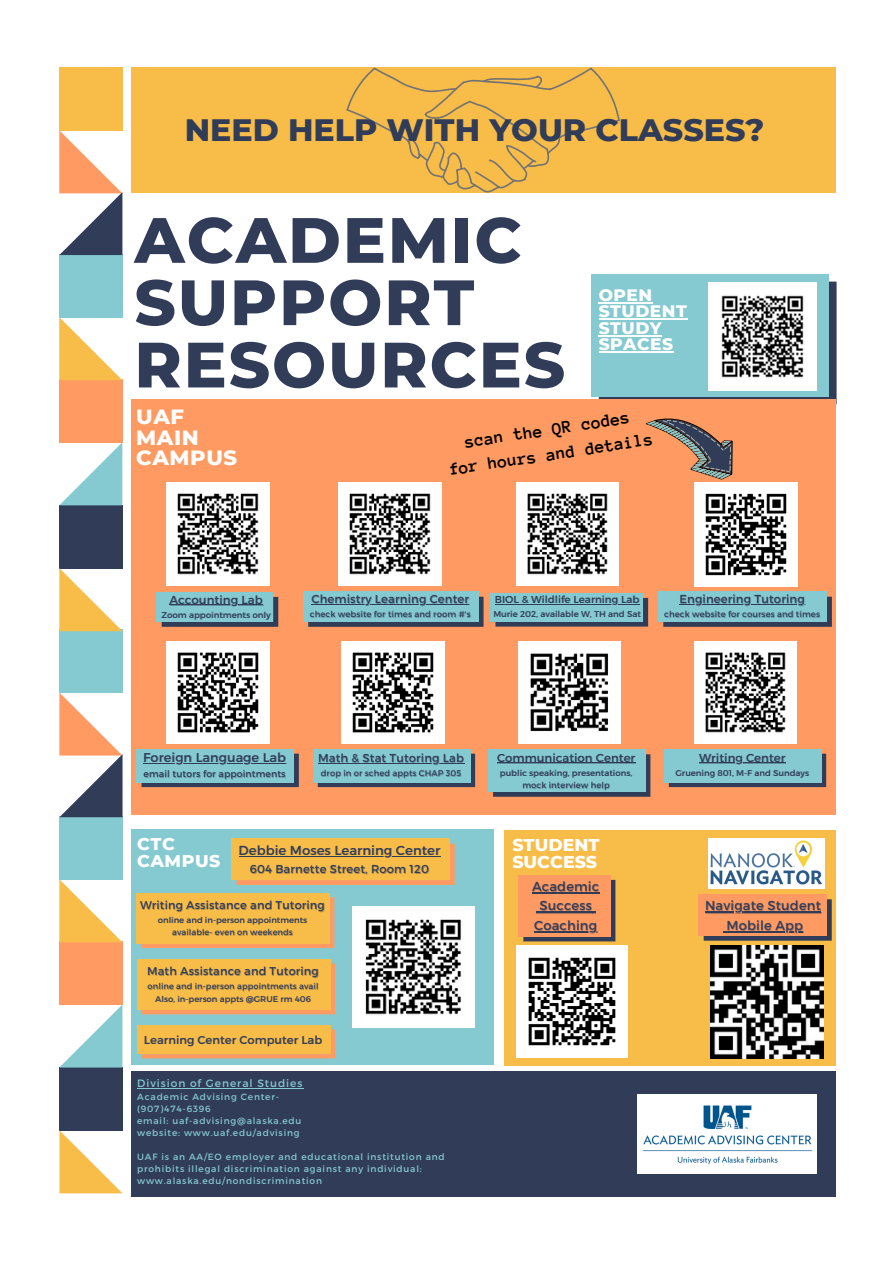
<style>
.page{position:relative;width:894px;height:1264px;background:#fff}
.page>*{position:absolute;margin:0;border:0;box-sizing:border-box;transform-origin:0 0}
.t1{font:800 63.9px/62.2px "Montserrat";letter-spacing:.03em;color:#313c59}
.t2{font:800 31.65px "Montserrat";color:#313c59}
.t3{font:800 21px/20.4px "Montserrat";letter-spacing:.03em;color:#fff}
.t4{font:700 18px/24.8px "Anonymous Pro";color:#000;text-align:center}
.t5{font:800 17.4px/17px "Montserrat";color:#fff}
.t6{font:800 17.4px/16.8px "Montserrat";letter-spacing:.03em;color:#fff}
.t7{font:800 16.95px/16.6px "Montserrat";letter-spacing:.03em;color:#fff}
.t8{font:13.05px/19.5px "Montserrat";letter-spacing:.015em;color:#313c59;text-align:center}
.t9{font:12.75px "Montserrat";letter-spacing:.015em;color:#313c59}
.t10{font:11.55px "Montserrat";letter-spacing:.015em;color:#313c59}
.t11{font:11.25px "Montserrat";letter-spacing:.015em;color:#313c59}
.t12{font:10.65px "Montserrat";letter-spacing:.09em;color:#85cad0}
.t13{font:10.05px "Montserrat";letter-spacing:.015em;color:#313c59}
.t14{font:9.3px "Montserrat";letter-spacing:.015em;color:#313c59}
.t15{font:9px/12px "Montserrat";letter-spacing:.09em;color:#85cad0}
.t16{font:8.4px/12.5px "Montserrat";letter-spacing:.015em;color:#313c59;text-align:center}
.t17{font:8.25px/12.3px "Montserrat";letter-spacing:.015em;color:#313c59;text-align:center}
</style>
<div class="page">
<div style="left:59px;top:68px;width:63px;height:63px;background:#f8bd49"></div>
<div style="left:59px;top:629px;width:63px;height:63px;background:#85cad0"></div>
<div style="left:59px;top:254px;width:63px;height:63px;background:#85cad0"></div>
<div style="left:59px;top:816px;width:63px;height:63px;background:#85cad0"></div>
<div style="left:59px;top:505px;width:63px;height:63px;background:#313c59"></div>
<div style="left:59px;top:1067px;width:63px;height:63px;background:#313c59"></div>
<div style="left:59px;top:379px;width:63px;height:63px;background:#ff9b62"></div>
<div style="left:59px;top:941px;width:63px;height:63px;background:#ff9b62"></div>
<svg style="left:59px;top:131px;width:63px;height:124px"></svg>
<svg style="left:59px;top:692px;width:63px;height:125px"></svg>
<svg style="left:59px;top:442px;width:63px;height:63px"></svg>
<svg style="left:59px;top:1004px;width:63px;height:63px"></svg>
<svg style="left:59px;top:317px;width:63px;height:63px"></svg>
<svg style="left:59px;top:879px;width:63px;height:63px"></svg>
<svg style="left:59px;top:568px;width:63px;height:63px"></svg>
<svg style="left:59px;top:1130px;width:63px;height:63px"></svg>
<div style="left:131px;top:1071px;width:704px;height:125px;background:#313c59"></div>
<div style="left:131px;top:829px;width:362px;height:235px;background:#85cad0"></div>
<div style="left:590px;top:274px;width:238px;height:122px;background:#85cad0"></div>
<div style="left:131px;top:68px;width:704px;height:125px;background:#f8bd49"></div>
<svg style="left:346px;top:68px;width:273px;height:124px"></svg>
<div style="left:131px;top:399px;width:704px;height:416px;background:#ff9b62"></div>
<svg style="left:308px;top:596px;width:175px;height:31px"></svg>
<div style="left:303px;top:592px;width:175px;height:30px;background:#85cad0"></div>
<hr style="left:311px;top:604px;width:158px;height:1px;background:#313c59">
<img style="left:167px;top:483px;width:102px;height:102px">
<img style="left:167px;top:641px;width:102px;height:103px">
<svg style="left:141px;top:753px;width:158px;height:34px"></svg>
<div style="left:137px;top:748px;width:157px;height:34px;background:#85cad0"></div>
<hr style="left:144px;top:763px;width:142px;height:1px;background:#313c59;opacity:.4">
<hr style="left:143px;top:762px;width:143px;height:1px;background:#313c59">
<svg style="left:318px;top:753px;width:157px;height:34px"></svg>
<div style="left:313px;top:748px;width:157px;height:34px;background:#85cad0"></div>
<hr style="left:318px;top:763px;width:146px;height:1px;background:#313c59">
<hr style="left:318px;top:762px;width:146px;height:1px;background:#313c59">
<svg style="left:493px;top:754px;width:157px;height:42px"></svg>
<div style="left:488px;top:749px;width:157px;height:43px;background:#85cad0"></div>
<hr style="left:497px;top:763px;width:138px;height:1px;background:#6391a0">
<hr style="left:497px;top:762px;width:138px;height:1px;background:#313c59">
<img style="left:341px;top:641px;width:103px;height:103px">
<img style="left:518px;top:641px;width:102px;height:102px">
<svg style="left:668px;top:753px;width:157px;height:34px"></svg>
<div style="left:663px;top:748px;width:158px;height:34px;background:#85cad0"></div>
<hr style="left:699px;top:763px;width:86px;height:1px;background:#313c59;opacity:.4">
<hr style="left:699px;top:762px;width:86px;height:1px;background:#313c59">
<img style="left:694px;top:641px;width:102px;height:103px">
<img style="left:352px;top:906px;width:122px;height:121px">
<svg style="left:236px;top:843px;width:218px;height:42px"></svg>
<div style="left:231px;top:838px;width:218px;height:42px;background:#f8bd49"></div>
<hr style="left:239px;top:856px;width:202px;height:1px;background:#313c59">
<hr style="left:238px;top:855px;width:202px;height:1px;background:#313c59">
<svg style="left:141px;top:897px;width:193px;height:51px"></svg>
<div style="left:137px;top:892px;width:193px;height:51px;background:#f8bd49"></div>
<svg style="left:141px;top:963px;width:194px;height:51px"></svg>
<div style="left:137px;top:959px;width:193px;height:51px;background:#f8bd49"></div>
<svg style="left:141px;top:1029px;width:194px;height:29px"></svg>
<div style="left:137px;top:1025px;width:193px;height:29px;background:#f8bd49"></div>
<div style="left:503px;top:830px;width:331px;height:235px;background:#f8bd49"></div>
<svg style="left:598px;top:281px;width:238px;height:211px"></svg>
<svg style="left:495px;top:598px;width:153px;height:28px"></svg>
<div style="left:490px;top:593px;width:153px;height:28px;background:#85cad0"></div>
<hr style="left:495px;top:604px;width:144px;height:1px;background:#313c59">
<hr style="left:494px;top:603px;width:145px;height:1px;background:#313c59">
<div style="left:637px;top:1094px;width:179px;height:79px;background:#fff"></div>
<img style="left:642px;top:1094px;width:175px;height:80px">
<img style="left:338px;top:483px;width:103px;height:102px">
<svg style="left:162px;top:597px;width:116px;height:30px"></svg>
<div style="left:156px;top:592px;width:117px;height:29px;background:#85cad0"></div>
<hr style="left:170px;top:605px;width:93px;height:1px;background:#313c59;opacity:.4">
<hr style="left:169px;top:604px;width:93px;height:1px;background:#313c59">
<img style="left:693px;top:483px;width:104px;height:103px">
<svg style="left:663px;top:596px;width:168px;height:31px"></svg>
<div style="left:658px;top:592px;width:168px;height:30px;background:#85cad0"></div>
<hr style="left:679px;top:604px;width:126px;height:1px;background:#577c8f">
<hr style="left:679px;top:604px;width:125px;height:1px;background:#313c59">
<img style="left:516px;top:483px;width:102px;height:102px">
<img style="left:708px;top:282px;width:108px;height:109px">
<div style="left:698px;top:894px;width:128px;height:41px;background:#ff9b62"></div>
<svg style="left:703px;top:899px;width:128px;height:41px"></svg>
<hr style="left:726px;top:931px;width:77px;height:1px;background:#313c59">
<div style="left:518px;top:875px;width:92px;height:61px;background:#ff9b62"></div>
<svg style="left:523px;top:879px;width:92px;height:62px"></svg>
<hr style="left:534px;top:931px;width:63px;height:1px;background:#313c59">
<img style="left:516px;top:945px;width:111px;height:112px">
<img style="left:708px;top:838px;width:116px;height:50px">
<img style="left:710px;top:945px;width:113px;height:113px">
<hr style="left:598px;top:302px;width:54px;height:1px;background:#fff">
<hr style="left:598px;top:318px;width:89px;height:2px;background:#fff">
<hr style="left:598px;top:335px;width:64px;height:1px;background:#fff">
<hr style="left:598px;top:352px;width:75px;height:1px;background:#fff">
<hr style="left:137px;top:1087px;width:166px;height:1px;background:#85cad0">
<h2 class="t2" style="left:185px;top:110px;width:581px">NEED HELP WITH YOUR CLASSES?</h2>
<h1 class="t1" style="left:134px;top:209px;width:432px">ACADEMIC<br>SUPPORT<br>RESOURCES</h1>
<h3 class="t4" style="left:443px;top:433px;width:208px;rotate:-9deg">scan the QR codes<br>for hours and details</h3>
<h3 class="t7" style="left:598px;top:286px;width:90px">OPEN<br>STUDENT<br>STUDY<br>SPACES</h3>
<h3 class="t3" style="left:136px;top:406px;width:102px">UAF<br>MAIN<br>CAMPUS</h3>
<p class="t10" style="left:169px;top:592px;width:94px">Accounting Lab</p>
<p class="t16" style="left:161px;top:608px;width:111px">Zoom appointments only</p>
<p class="t10" style="left:311px;top:591px;width:159px">Chemistry Learning Center</p>
<p class="t16" style="left:310px;top:607px;width:162px">check website for times and room #'s</p>
<p class="t13" style="left:494px;top:593px;width:146px">BIOL &amp; Wildlife Learning Lab</p>
<p class="t16" style="left:493px;top:607px;width:149px">Murie 202, available W, TH and Sat</p>
<p class="t10" style="left:679px;top:591px;width:127px">Engineering Tutoring</p>
<p class="t16" style="left:664px;top:607px;width:157px">check website for courses and times</p>
<h3 class="t9" style="left:143px;top:749px;width:144px">Foreign Language Lab</h3>
<p class="t14" style="left:143px;top:768px;width:144px">email tutors for appointments</p>
<p class="t10" style="left:318px;top:750px;width:147px">Math &amp; Stat Tutoring Lab</p>
<p class="t16" style="left:321px;top:766px;width:142px">drop in or sched appts CHAP 305</p>
<h3 class="t6" style="left:137px;top:835px;width:85px">CTC<br>CAMPUS</h3>
<h3 class="t8" style="left:238px;top:839px;width:203px">Debbie Moses Learning Center</h3>
<p class="t10" style="left:250px;top:861px;width:181px">604 Barnette Street, Room 120</p>
<p class="t11" style="left:140px;top:897px;width:186px">Writing Assistance and Tutoring</p>
<p class="t17" style="left:158px;top:913px;width:151px">online and in-person appointments available- even on weekends</p>
<p class="t11" style="left:147px;top:964px;width:173px">Math Assistance and Tutoring</p>
<p class="t17" style="left:148px;top:979px;width:172px">online and in-person appointments avail<br>Also, in-person appts @GRUE rm 406</p>
<p class="t11" style="left:144px;top:1032px;width:179px">Learning Center Computer Lab</p>
<p class="t12" style="left:137px;top:1076px;width:167px">Division of General Studies</p>
<p class="t15" style="left:137px;top:1090px;width:166px">Academic Advising Center-(907)474-6396<br>email: uaf-advising@alaska.edu website: www.uaf.edu/advising</p>
<p class="t15" style="left:137px;top:1150px;width:309px">UAF is an AA/EO employer and educational institution and prohibits illegal discrimination against any individual: www.alaska.edu/nondiscrimination</p>
<p class="t10" style="left:497px;top:750px;width:139px">Communication Center</p>
<p class="t16" style="left:500px;top:766px;width:134px">public speaking, presentations, mock interview help</p>
<h3 class="t5" style="left:512px;top:836px;width:89px">STUDENT<br>SUCCESS</h3>
<h3 class="t8" style="left:532px;top:875px;width:68px">Academic<br>Success<br>Coaching</h3>
<p class="t10" style="left:699px;top:750px;width:88px">Writing Center</p>
<p class="t16" style="left:675px;top:766px;width:135px">Gruening 801, M-F and Sundays</p>
<h3 class="t8" style="left:705px;top:895px;width:117px">Navigate Student<br>Mobile App</h3>
</div>
